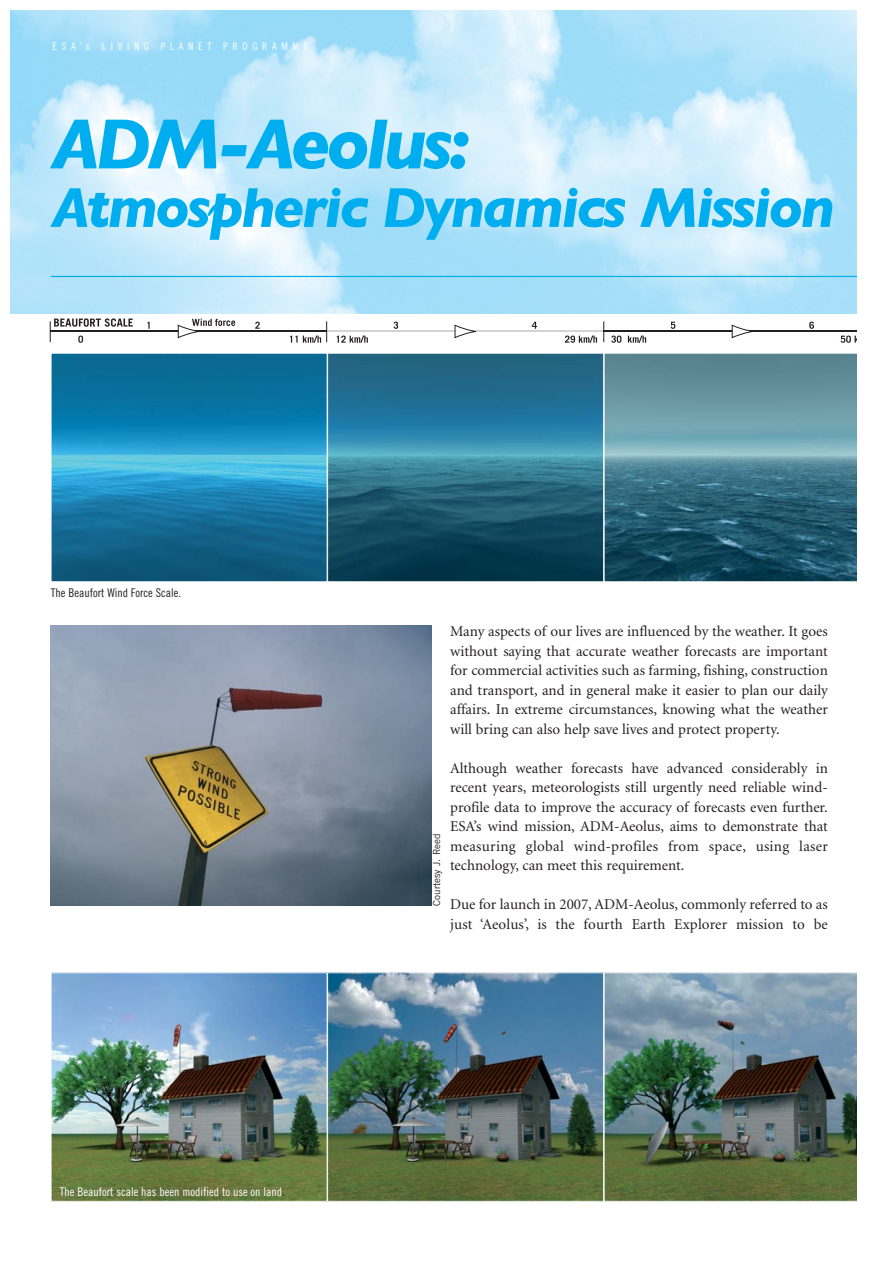
<style>
.page{position:relative;width:893px;height:1263px;background:#fff}
.page>*{position:absolute;margin:0;border:0;box-sizing:border-box;transform-origin:0 0}
.t1{font:italic 700 72px "Gill Sans";letter-spacing:-.06em;color:#00aeef}
.t2{font:italic 700 57px "Gill Sans";letter-spacing:-.045em;color:#00aeef}
.t3{font:15px/19.5px "Minion";color:#231f20;text-align:justify}
.t4{font:12px "Trade Gothic Cond Eighteen";color:#fff}
.t5{font:12px "Trade Gothic Cond Eighteen";color:#231f20}
.t6{font:10.5px "Trade Gothic Cond Eighteen";letter-spacing:.445em;color:#fff}
.t7{font:9.75px "Trade Gothic";color:#231f20}
.s1{color:#231f20}
</style>
<div class="page">
<img style="left:10px;top:10px;width:846px;height:303px">
<img style="left:53px;top:355px;width:549px;height:225px">
<div style="left:327px;top:353px;width:277px;height:229px;border:1px solid #fff"></div>
<svg style="left:604px;top:353px;width:252px;height:229px;background:#4f7f8e"></svg>
<hr style="left:50px;top:331px;width:277px;height:1px;background:#231f20">
<hr style="left:327px;top:331px;width:276px;height:1px;background:#d1d3d4">
<hr style="left:603px;top:331px;width:253px;height:1px;background:#231f20">
<svg style="left:255px;top:322px;width:5px;height:7px"></svg>
<svg style="left:147px;top:322px;width:3px;height:7px"></svg>
<svg style="left:393px;top:322px;width:5px;height:7px"></svg>
<svg style="left:531px;top:322px;width:6px;height:7px"></svg>
<svg style="left:670px;top:322px;width:5px;height:7px"></svg>
<svg style="left:809px;top:322px;width:5px;height:7px"></svg>
<svg style="left:290px;top:336px;width:7px;height:7px"></svg>
<svg style="left:336px;top:336px;width:32px;height:7px"></svg>
<svg style="left:565px;top:336px;width:32px;height:7px"></svg>
<svg style="left:611px;top:336px;width:10px;height:7px"></svg>
<svg style="left:628px;top:336px;width:18px;height:7px"></svg>
<svg style="left:840px;top:336px;width:16px;height:7px"></svg>
<svg style="left:177px;top:319px;width:58px;height:20px"></svg>
<svg style="left:454px;top:324px;width:27px;height:15px"></svg>
<svg style="left:731px;top:324px;width:27px;height:15px"></svg>
<svg style="left:303px;top:321px;width:24px;height:22px"></svg>
<svg style="left:50px;top:318px;width:83px;height:25px"></svg>
<svg style="left:603px;top:321px;width:1px;height:21px"></svg>
<hr style="left:51px;top:276px;width:805px;height:1px;background:#00aeef">
<img style="left:53px;top:975px;width:272px;height:225px">
<div style="left:51px;top:973px;width:276px;height:229px;border:1px solid #fff"></div>
<img style="left:329px;top:975px;width:273px;height:225px">
<div style="left:327px;top:973px;width:277px;height:229px;border:1px solid #fff"></div>
<img style="left:604px;top:973px;width:252px;height:229px">
<img style="left:51px;top:625px;width:380px;height:280px">
<p class="t6" style="left:52px;top:42px;width:257px">ESA’s LIVING PLANET PROGRAMME</p>
<h1 class="t1" style="left:52px;top:102px;width:420px">ADM-Aeolus:</h1>
<h2 class="t2" style="left:52px;top:174px;width:784px">Atmospheric Dynamics Mission</h2>
<p class="t5" style="left:51px;top:589px;width:132px">The Beaufort Wind Force Scale.</p>
<p class="t4" style="left:60px;top:1187px;width:226px">The Beaufort scale has been modified to use on land<span class="s1">.</span></p>
<p class="t3" style="left:450px;top:623px;width:379px">Many aspects of our lives are influenced by the weather. It goes without saying that accurate weather forecasts are important for commercial activities such as farming, fishing, construction and transport, and in general make it easier to plan our daily affairs. In extreme circumstances, knowing what the weather will bring can also help save lives and protect property.</p>
<p class="t3" style="left:450px;top:760px;width:379px">Although weather forecasts have advanced considerably in recent years, meteorologists still urgently need reliable wind&shy;profile data to improve the accuracy of forecasts even further.<br>ESA’s wind mission, ADM-Aeolus, aims to demonstrate that measuring global wind-profiles from space, using laser technology, can meet this requirement.</p>
<p class="t3" style="left:450px;top:896px;width:379px">Due for launch in 2007, ADM-Aeolus, commonly referred to as just ‘Aeolus’, is the fourth Earth Explorer mission to be</p>
<p class="t7" style="left:433px;top:906px;width:73px;rotate:-90deg">Courtesy J. Reed</p>
</div>
